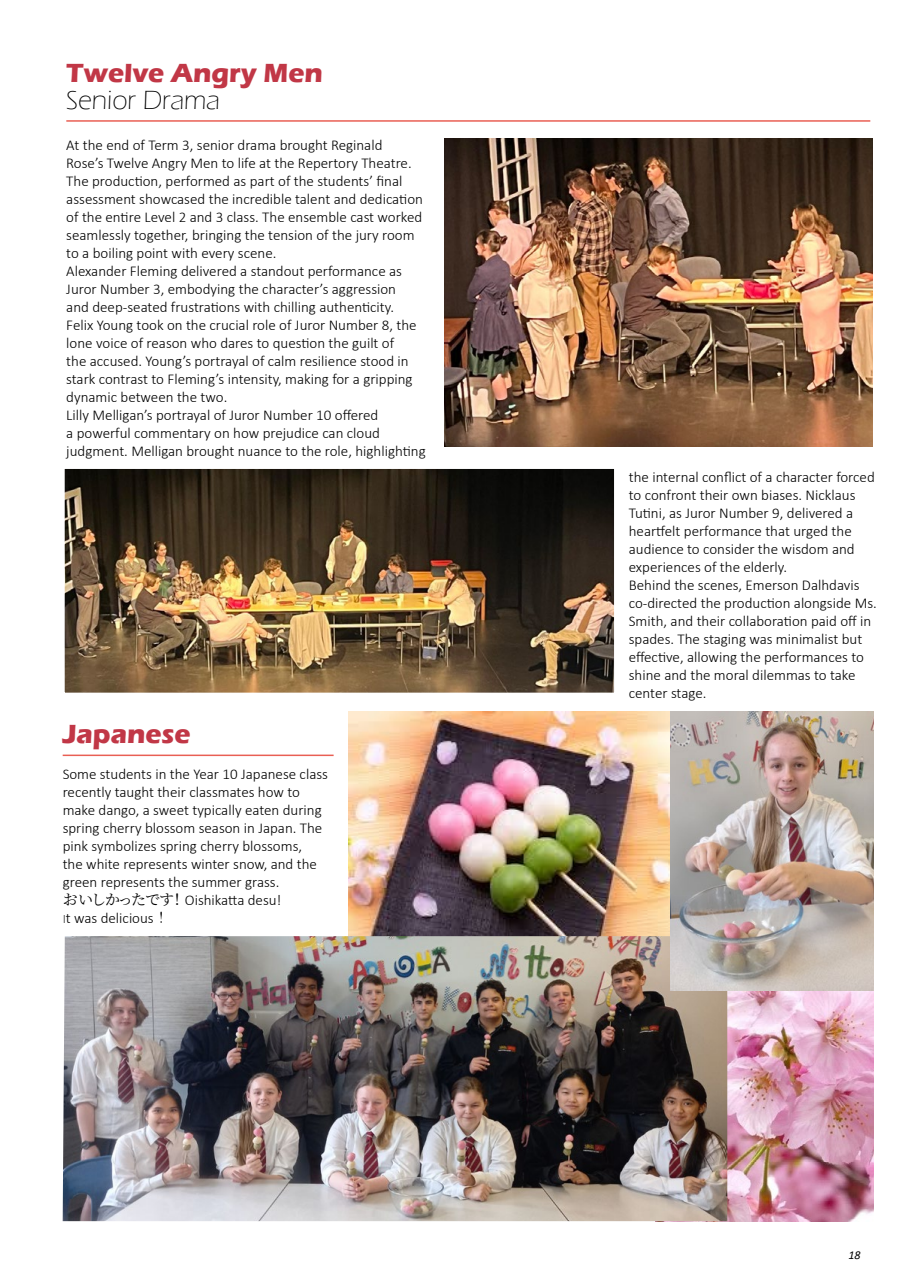
<style>
.page{position:relative;width:915px;height:1285px;background:#fff}
.page>*{position:absolute;margin:0;border:0;box-sizing:border-box;transform-origin:0 0}
.t1{font:700 27px "Eras ITC";color:#c13746}
.t2{font:300 27px "Eras ITC";color:#000}
.t3{font:300 15px/18px "Calibri";color:#000}
.t4{font:italic 12px "Calibri";color:#000}
.s1{font-family:"Noto Serif SC";font-weight:400}
.s2{font-family:"Microsoft Yi Baiti";font-weight:400}
.s3{font-family:"Adobe Myungjo Std";font-weight:500}
</style>
<div class="page">
<img style="left:655px;top:990px;width:218px;height:231px">
<img style="left:348px;top:711px;width:322px;height:225px">
<hr style="left:66px;top:120px;width:804px;height:2px;background:#e95f54">
<img style="left:444px;top:139px;width:428px;height:307px">
<img style="left:65px;top:469px;width:548px;height:222px">
<div style="left:57px;top:461px;width:564px;height:238px;border:7px solid #fff"></div>
<hr style="left:63px;top:754px;width:270px;height:2px;background:#e95f54">
<img style="left:63px;top:936px;width:664px;height:284px">
<img style="left:670px;top:711px;width:203px;height:279px">
<h1 class="t1" style="left:66px;top:58px;width:258px">Twelve Angry Men</h1>
<h1 class="t2" style="left:66px;top:85px;width:155px">Senior Drama</h1>
<p class="t3" style="left:66px;top:136px;width:361px">At the end of Term 3, senior drama brought Reginald<br>Rose’s Twelve Angry Men to life at the Repertory Theatre.<br>The production, performed as part of the students’ final assessment showcased the incredible talent and dedication of the entire Level 2 and 3 class. The ensemble cast worked seamlessly together, bringing the tension of the jury room to a boiling point with every scene.<br>Alexander Fleming delivered a standout performance as Juror Number 3, embodying the character’s aggression<br>and deep-seated frustrations with chilling authenticity.<br>Felix Young took on the crucial role of Juror Number 8, the lone voice of reason who dares to question the guilt of<br>the accused. Young’s portrayal of calm resilience stood in stark contrast to Fleming’s intensity, making for a gripping dynamic between the two.<br>Lilly Melligan’s portrayal of Juror Number 10 offered<br>a powerful commentary on how prejudice can cloud judgment. Melligan brought nuance to the role, highlighting</p>
<h1 class="t1" style="left:63px;top:718px;width:129px">Japanese</h1>
<p class="t3" style="left:63px;top:764px;width:267px">Some students in the Year 10 Japanese class recently taught their classmates how to make dango, a sweet typically eaten during spring cherry blossom season in Japan. The pink symbolizes spring cherry blossoms,<br>the white represents winter snow, and the green represents the summer grass.<br><span class="s1">おいしかったです！</span>Oishikatta desu!<br><span class="s2">I</span>t was delicious<span class="s3">！</span></p>
<p class="t3" style="left:628px;top:467px;width:249px">the internal conflict of a character forced to confront their own biases. Nicklaus Tutini, as Juror Number 9, delivered a heartfelt performance that urged the audience to consider the wisdom and experiences of the elderly.<br>Behind the scenes, Emerson Dalhdavis co-directed the production alongside Ms.<br>Smith, and their collaboration paid off in spades. The staging was minimalist but effective, allowing the performances to shine and the moral dilemmas to take center stage.</p>
<p class="t4" style="left:848px;top:1246px;width:14px">18</p>
</div>
